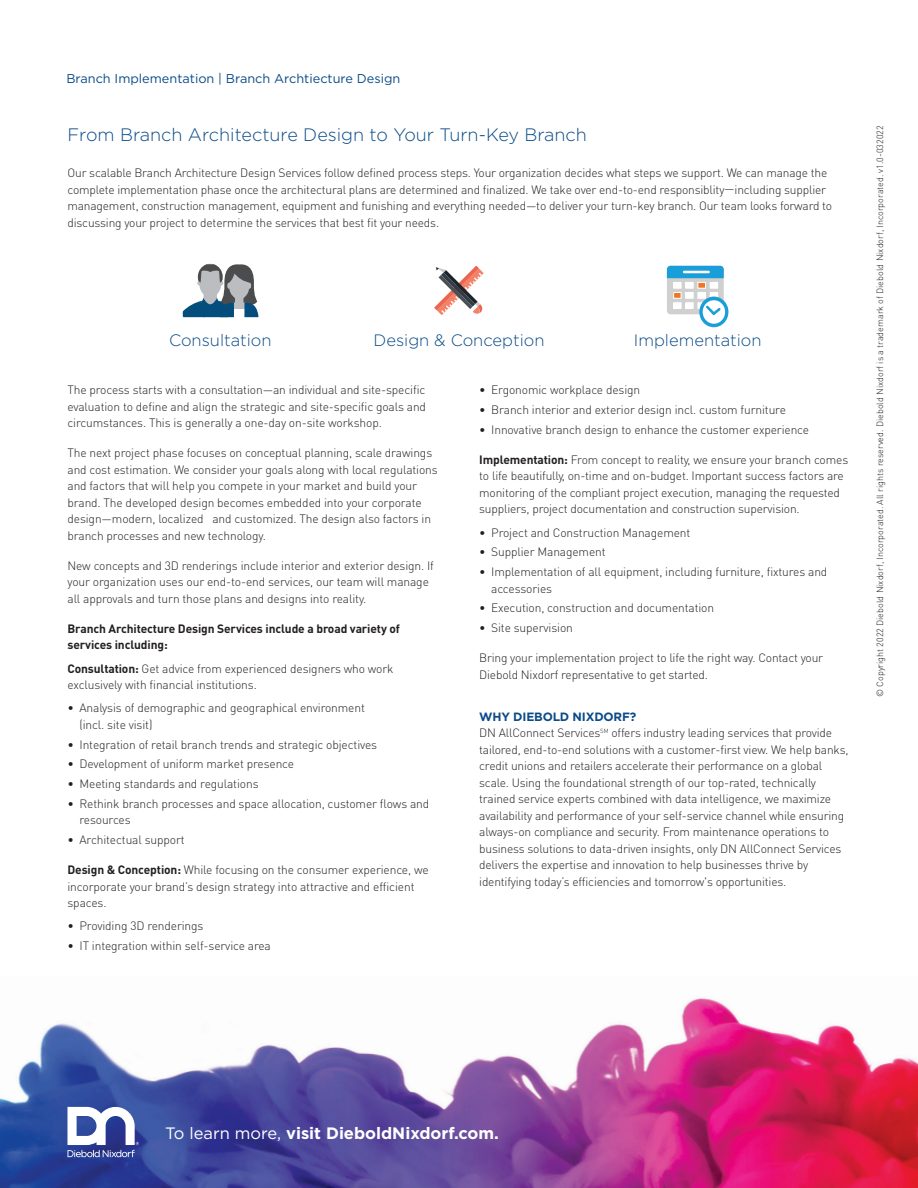
<style>
.page{position:relative;width:918px;height:1188px;background:#fff}
.page>*{position:absolute;margin:0;border:0;box-sizing:border-box;transform-origin:0 0}
.H7_-_Blue_Large_SPAN{font:300 18px "Gotham";color:#0b4b87}
.H3_-_Blue_Large_Intr{font:300 16.5px "Gotham";color:#0b4b87}
.t1{font:700 16.5px "Gotham";color:#fff}
.H5_-_Page_Title_Blue{font:12.75px "Gotham";color:#0b4b87}
.BC1_-_Main_Body_Copy{font:300 12px/16.5px "DIN Pro";letter-spacing:-.015em;color:#231f20}
.BC2_-_Body_Copy_befo{font:300 12px/16.5px "DIN Pro";letter-spacing:-.015em;color:#231f20}
.BC2_-_Body_Copy_befo-2{font:700 12px/16.5px "DIN Pro";letter-spacing:-.01em;color:#231f20}
.H4_-_Blue_Body_Headl{font:700 12px "Gotham";letter-spacing:-.015em;color:#0b4b87}
.Copyright{font:300 9px "DIN Pro";color:#231f20}
.s1{font-weight:700}
.s2{font-weight:400}
</style>
<div class="page">
<img style="left:0;top:998px;width:918px;height:190px">
<svg style="left:67px;top:1107px;width:72px;height:50px"></svg>
<svg style="left:183px;top:264px;width:75px;height:53px"></svg>
<svg style="left:434px;top:266px;width:50px;height:49px"></svg>
<svg style="left:667px;top:266px;width:57px;height:48px"></svg>
<svg style="left:667px;top:266px;width:57px;height:12px"></svg>
<hr style="left:683px;top:271px;width:27px;height:2px;background:#fff">
<div style="left:674px;top:282px;width:7px;height:6px;background:#fff"></div>
<div style="left:710px;top:282px;width:8px;height:6px;background:#fff"></div>
<div style="left:686px;top:282px;width:7px;height:6px;background:#fff"></div>
<div style="left:698px;top:282px;width:8px;height:6px;background:#f07626"></div>
<div style="left:698px;top:282px;width:8px;height:6px;border:1px solid #fff"></div>
<div style="left:674px;top:292px;width:7px;height:6px;background:#f07626"></div>
<div style="left:674px;top:292px;width:7px;height:6px;border:1px solid #fff"></div>
<div style="left:710px;top:292px;width:8px;height:6px;background:#fff"></div>
<div style="left:710px;top:292px;width:8px;height:6px;border:1px solid #fff"></div>
<div style="left:686px;top:292px;width:7px;height:6px;background:#fff"></div>
<div style="left:698px;top:292px;width:8px;height:6px;background:#fff"></div>
<svg style="left:674px;top:303px;width:19px;height:5px"></svg>
<div style="left:698px;top:303px;width:8px;height:5px;border:1px solid #fff"></div>
<svg style="left:699px;top:297px;width:29px;height:30px"></svg>
<div style="left:703px;top:300px;width:22px;height:24px;background:#fff;border-radius:50%"></div>
<svg style="left:706px;top:306px;width:15px;height:9px"></svg>
<p class="H5_-_Page_Title_Blue" style="left:66px;top:70px;width:336px">Branch Implementation | Branch Archtiecture Design</p>
<p class="H7_-_Blue_Large_SPAN" style="left:68px;top:123px;width:521px">From Branch Architecture Design to Your Turn-Key Branch</p>
<p class="BC1_-_Main_Body_Copy" style="left:68px;top:164px;width:766px">Our scalable Branch Architecture Design Services follow defined process steps. Your organization decides what steps we support. We can manage the complete implementation phase once the architectural plans are determined and finalized. We take over end-to-end responsiblity—including supplier management, construction management, equipment and funishing and everything needed—to deliver your turn-key branch. Our team looks forward to discussing your project to determine the services that best fit your needs.</p>
<p class="H3_-_Blue_Large_Intr" style="left:169px;top:330px;width:104px">Consultation</p>
<p class="H3_-_Blue_Large_Intr" style="left:373px;top:330px;width:173px">Design &amp; Conception</p>
<p class="H3_-_Blue_Large_Intr" style="left:634px;top:330px;width:129px">Implementation</p>
<p class="BC1_-_Main_Body_Copy" style="left:68px;top:381px;width:360px;text-align:justify">The process starts with a consultation—an individual and site-specific evaluation to define and align the strategic and site-specific goals and circumstances. This is generally a one-day on-site workshop.</p>
<p class="BC1_-_Main_Body_Copy" style="left:68px;top:444px;width:372px">The next project phase focuses on conceptual planning, scale drawings and cost estimation. We consider your goals along with local regulations and factors that will help you compete in your market and build your brand. The developed design becomes embedded into your corporate design—modern, localized and customized. The design also factors in branch processes and new technology.</p>
<p class="BC1_-_Main_Body_Copy" style="left:68px;top:557px;width:368px">New concepts and 3D renderings include interior and exterior design. If your organization uses our end-to-end services, our team will manage all approvals and turn those plans and designs into reality.</p>
<p class="BC2_-_Body_Copy_befo-2" style="left:68px;top:619px;width:334px">Branch Architecture Design Services include a broad variety of services including:</p>
<p class="BC1_-_Main_Body_Copy" style="left:68px;top:660px;width:328px"><span class="s1">Consultation:</span> Get advice from experienced designers who work exclusively with financial institutions.</p>
<p class="BC1_-_Main_Body_Copy" style="left:80px;top:699px;width:287px;text-indent:-12px">• Analysis of demographic and geographical environment (incl. site visit)</p>
<p class="BC1_-_Main_Body_Copy" style="left:68px;top:735px;width:311px">• Integration of retail branch trends and strategic objectives</p>
<p class="BC1_-_Main_Body_Copy" style="left:68px;top:755px;width:228px">• Development of uniform market presence</p>
<p class="BC1_-_Main_Body_Copy" style="left:68px;top:775px;width:193px">• Meeting standards and regulations</p>
<p class="BC1_-_Main_Body_Copy" style="left:80px;top:795px;width:351px;text-indent:-12px">• Rethink branch processes and space allocation, customer flows and resources</p>
<p class="BC1_-_Main_Body_Copy" style="left:68px;top:831px;width:119px">• Architectual support</p>
<p class="BC2_-_Body_Copy_befo" style="left:68px;top:861px;width:363px"><span class="s1">Design &amp; Conception:</span> While focusing on the consumer experience, we incorporate your brand’s design strategy into attractive and efficient spaces.</p>
<p class="BC1_-_Main_Body_Copy" style="left:68px;top:917px;width:138px">• Providing 3D renderings</p>
<p class="BC1_-_Main_Body_Copy" style="left:68px;top:937px;width:205px">• IT integration within self-service area</p>
<p class="BC1_-_Main_Body_Copy" style="left:479px;top:381px;width:163px">• Ergonomic workplace design</p>
<p class="BC1_-_Main_Body_Copy" style="left:479px;top:401px;width:308px">• Branch interior and exterior design incl. custom furniture</p>
<p class="BC1_-_Main_Body_Copy" style="left:479px;top:421px;width:331px">• Innovative branch design to enhance the customer experience</p>
<p class="BC2_-_Body_Copy_befo" style="left:479px;top:451px;width:371px"><span class="s1">Implementation:</span> From concept to reality, we ensure your branch comes to life beautifully, on-time and on-budget. Important success factors are monitoring of the compliant project execution, managing the requested suppliers, project documentation and construction supervision.</p>
<p class="BC1_-_Main_Body_Copy" style="left:479px;top:523px;width:213px">• Project and Construction Management</p>
<p class="BC1_-_Main_Body_Copy" style="left:479px;top:543px;width:128px">• Supplier Management</p>
<p class="BC1_-_Main_Body_Copy" style="left:491px;top:563px;width:338px;text-indent:-12px">• Implementation of all equipment, including furniture, fixtures and accessories</p>
<p class="BC1_-_Main_Body_Copy" style="left:479px;top:599px;width:236px">• Execution, construction and documentation</p>
<p class="BC1_-_Main_Body_Copy" style="left:479px;top:619px;width:95px">• Site supervision</p>
<p class="BC1_-_Main_Body_Copy" style="left:479px;top:649px;width:345px">Bring your implementation project to life the right way. Contact your<br>Diebold Nixdorf representative to get started.</p>
<p class="H4_-_Blue_Body_Headl" style="left:479px;top:708px;width:159px">WHY DIEBOLD NIXDORF?</p>
<p class="BC1_-_Main_Body_Copy" style="left:479px;top:724px;width:371px">DN AllConnect Services<sup>SM</sup> offers industry leading services that provide tailored, end-to-end solutions with a customer-first view. We help banks, credit unions and retailers accelerate their performance on a global scale. Using the foundational strength of our top-rated, technically trained service experts combined with data intelligence, we maximize availability and performance of your self-service channel while ensuring always-on compliance and security. From maintenance operations to business solutions to data-driven insights, only DN AllConnect Services delivers the expertise and innovation to help businesses thrive by identifying today’s efficiencies and tomorrow's opportunities.</p>
<p class="Copyright" style="left:874px;top:697px;width:573px;rotate:-90deg">© Copyright 2022 Diebold Nixdorf, Incorporated. All rights reserved. Diebold Nixdorf is a trademark of Diebold Nixdorf, Incorporated. v1.0-032022</p>
<p class="t1" style="left:165px;top:1122px;width:335px"><span class="s2">To learn more,</span> visit DieboldNixdorf.com.</p>
</div>
